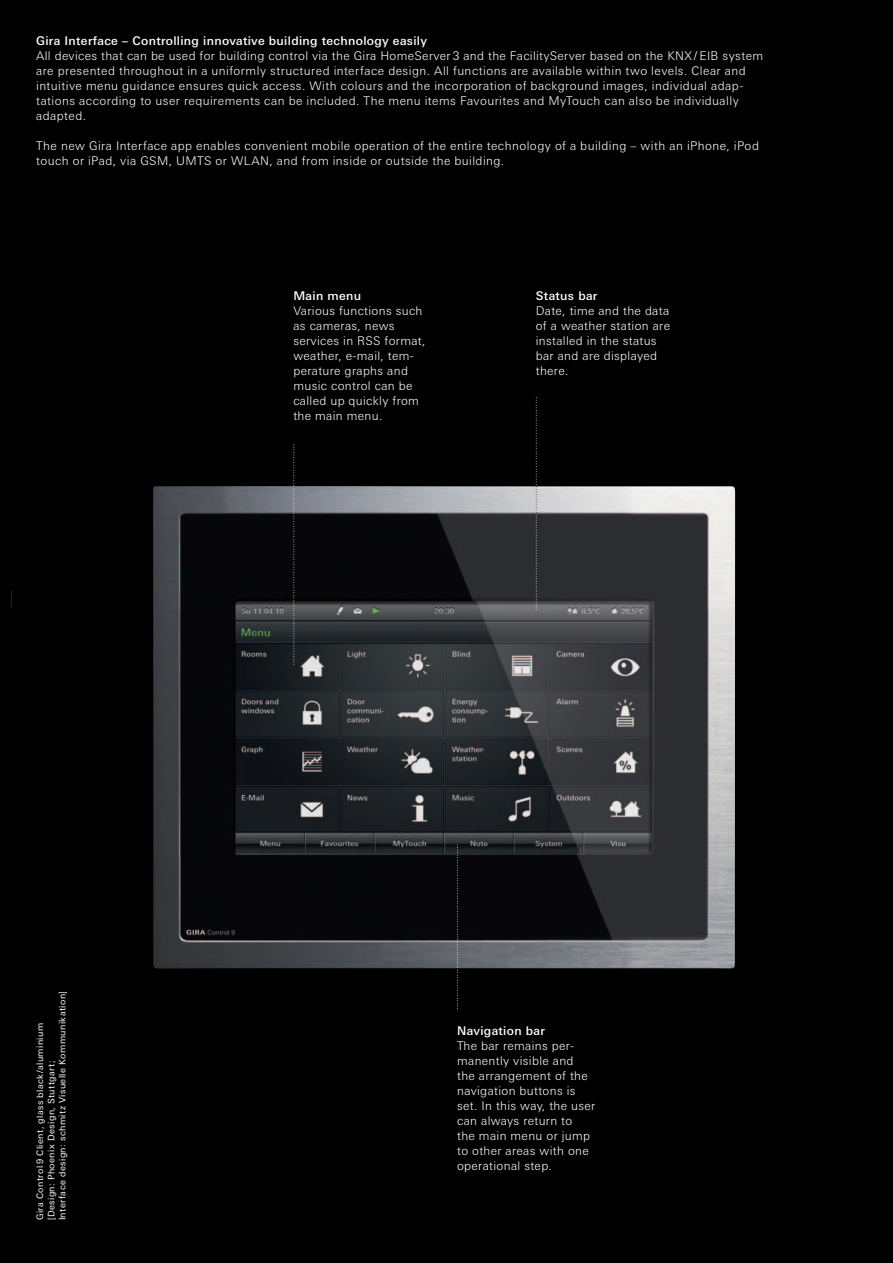
<style>
.page{position:relative;width:893px;height:1263px;background:#000}
.page>*{position:absolute;margin:0;border:0;box-sizing:border-box;transform-origin:0 0}
.t1{font:300 12px/15px "Linotype Univers Basic";letter-spacing:.03em;color:#fff}
.t2{font:500 12px "Linotype Univers Basic";letter-spacing:.025em;color:#fff}
.t3{font:9px/11.2px "Linotype Univers Basic";letter-spacing:.045em;color:#fff}
</style>
<div class="page">
<svg style="left:11px;top:590px;width:1px;height:18px"></svg>
<img style="left:153px;top:486px;width:582px;height:482px">
<svg style="left:457px;top:844px;width:1px;height:165px"></svg>
<svg style="left:536px;top:397px;width:1px;height:213px"></svg>
<svg style="left:293px;top:444px;width:1px;height:221px"></svg>
<p class="t2" style="left:36px;top:36px;width:392px">Gira Interface – Controlling innovative building technology easily</p>
<p class="t1" style="left:36px;top:49px;width:729px">All devices that can be used for building control via the Gira HomeServer 3 and the FacilityServer based on the KNX / EIB system are presented throughout in a uniformly structured interface design. All functions are available within two levels. Clear and intuitive menu guidance ensures quick access. With colours and the incorporation of background images, individual adap&shy;tations according to user requirements can be included. The menu items Favourites and MyTouch can also be individually adapted.</p>
<p class="t1" style="left:36px;top:139px;width:724px">The new Gira Interface app enables convenient mobile operation of the entire technology of a building – with an iPhone, iPod touch or iPad, via GSM, UMTS or WLAN, and from inside or outside the building.</p>
<p class="t2" style="left:293px;top:291px;width:69px">Main menu</p>
<p class="t1" style="left:293px;top:304px;width:134px">Various functions such as cameras, news services in RSS format, weather, e-mail, tem&shy;perature graphs and music control can be called up quickly from the main menu.</p>
<p class="t2" style="left:536px;top:291px;width:63px">Status bar</p>
<p class="t1" style="left:536px;top:304px;width:136px">Date, time and the data of a weather station are installed in the status bar and are displayed there.</p>
<p class="t3" style="left:35px;top:1220px;width:231px;rotate:-90deg">Gira Control 9 Client, glass black/aluminium [Design: Phoenix Design, Stuttgart;<br>Interface design: schmitz Visuelle Kommunikation]</p>
<p class="t2" style="left:457px;top:1026px;width:89px">Navigation bar</p>
<p class="t1" style="left:457px;top:1039px;width:140px">The bar remains per&shy;manently visible and<br>the arrangement of the navigation buttons is set. In this way, the user can always return to<br>the main menu or jump to other areas with one operational step.</p>
</div>
